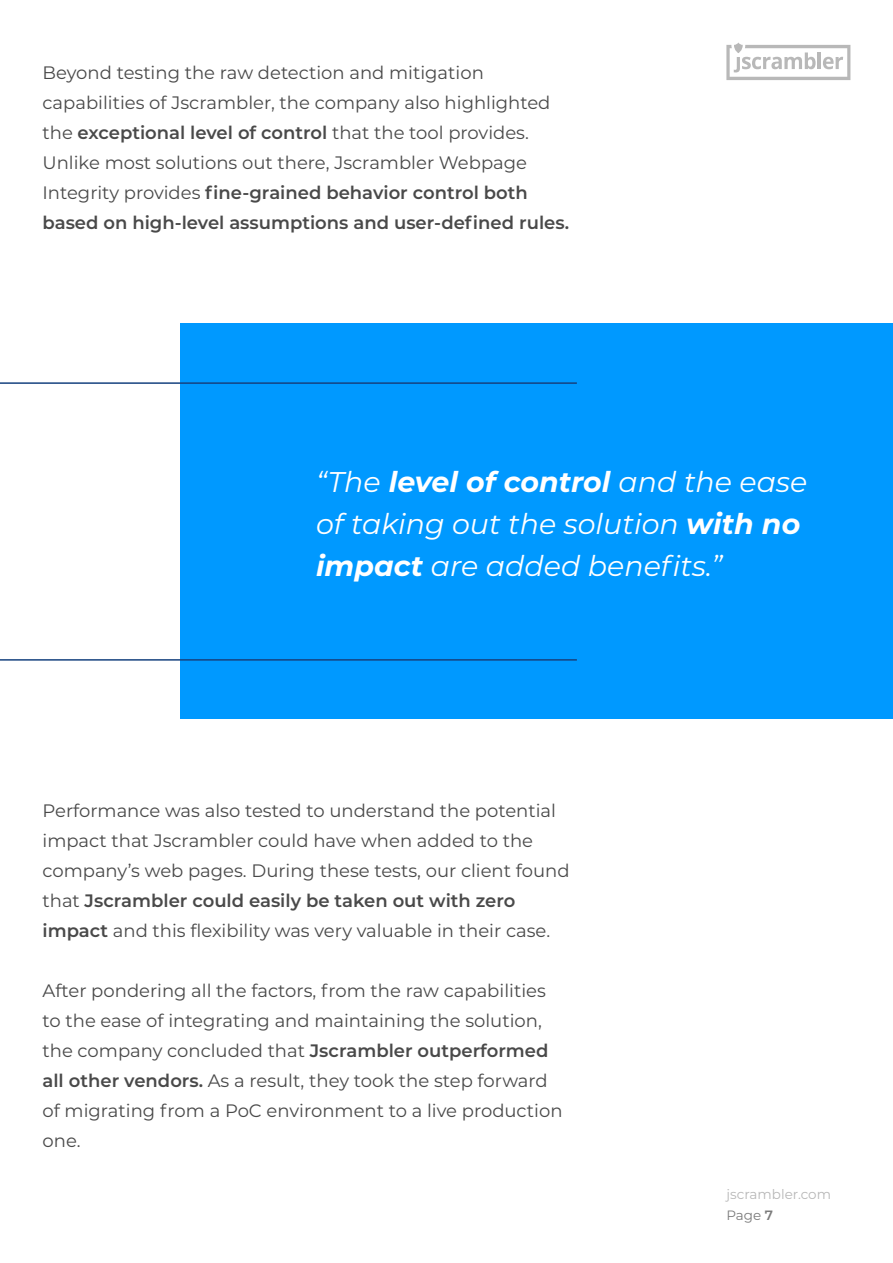
<style>
.page{position:relative;width:893px;height:1263px;background:#fff}
.page>*{position:absolute;margin:0;border:0;box-sizing:border-box;transform-origin:0 0}
.t1{font:italic 28.5px/42px "Montserrat";color:#fff}
.t2{font:18px/30px "Montserrat";color:#494949}
.t3{font:13.5px/21px "Montserrat";color:#b8b8b8}
.s1{font-weight:600}
.s2{font-weight:700}
.s3{color:#7b7b7b}
.s4{font-weight:600;color:#7b7b7b}
</style>
<div class="page">
<div style="left:180px;top:323px;width:713px;height:395px;background:#09f"></div>
<hr style="left:0;top:659px;width:577px;height:2px;background:#16427f">
<hr style="left:0;top:382px;width:577px;height:2px;background:#16427f">
<svg style="left:726px;top:43px;width:124px;height:37px"></svg>
<p class="t2" style="left:43px;top:57px;width:528px">Beyond testing the raw detection and mitigation capabilities of Jscrambler, the company also highlighted the <span class="s1">exceptional level of control</span> that the tool provides.<br>Unlike most solutions out there, Jscrambler Webpage Integrity provides <span class="s1">fine-grained behavior control both based on high-level assumptions and user-defined rules.</span></p>
<h1 class="t1" style="left:316px;top:459px;width:493px">“The <span class="s2">level of control</span> and the ease of taking out the solution <span class="s2">with no impact</span> are added benefits.”</h1>
<p class="t2" style="left:43px;top:795px;width:529px">Performance was also tested to understand the potential impact that Jscrambler could have when added to the company’s web pages. During these tests, our client found that <span class="s1">Jscrambler could easily be taken out with zero impact</span> and this flexibility was very valuable in their case.</p>
<p class="t2" style="left:43px;top:975px;width:521px">After pondering all the factors, from the raw capabilities to the ease of integrating and maintaining the solution, the company concluded that <span class="s1">Jscrambler outperformed all other vendors.</span> As a result, they took the step forward of migrating from a PoC environment to a live production one.</p>
<p class="t3" style="left:726px;top:1183px;width:106px">jscrambler.com<br><span class="s3">Page</span> <span class="s4">7</span></p>
</div>
